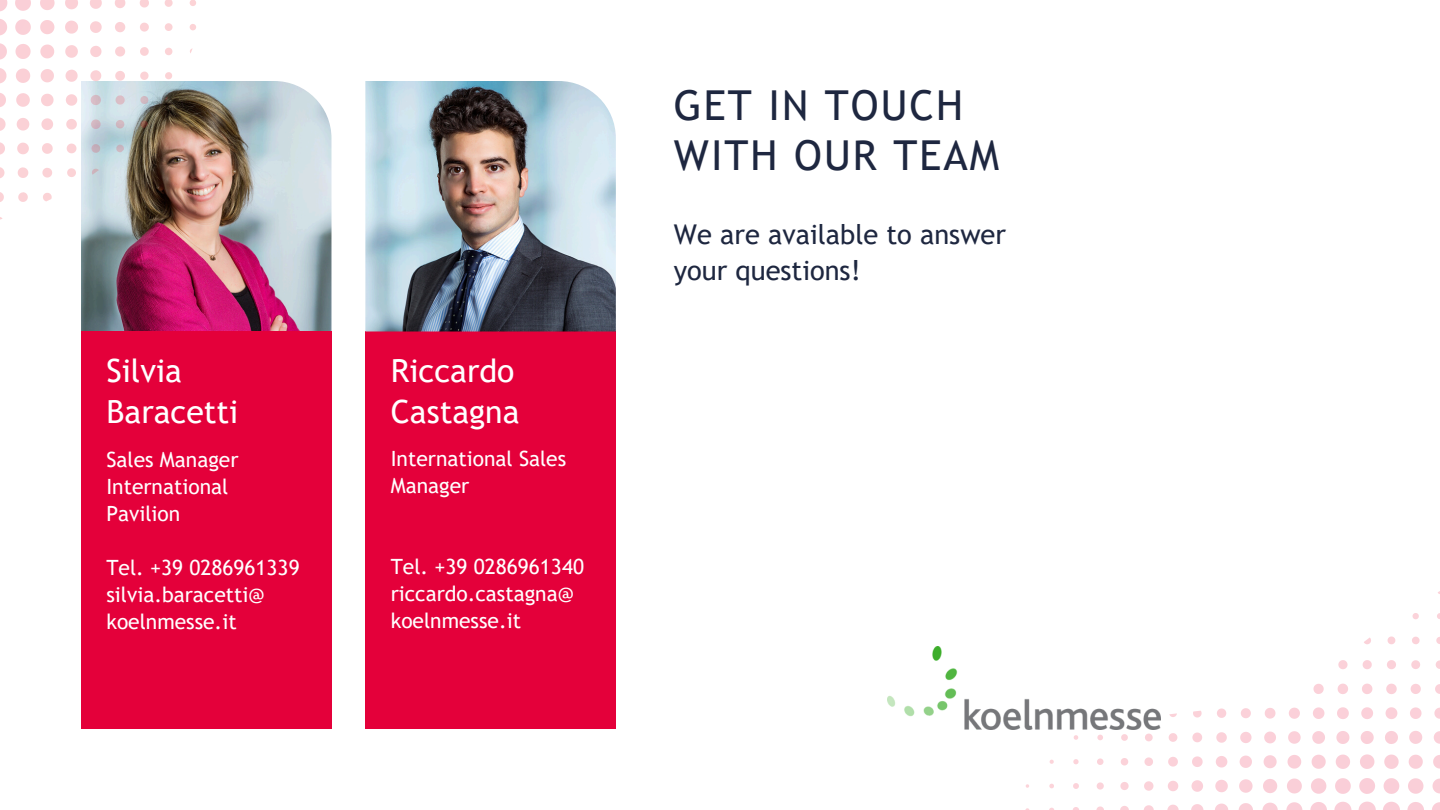
<style>
.page{position:relative;width:1440px;height:810px;background:#fff}
.page>*{position:absolute;margin:0;border:0;box-sizing:border-box;transform-origin:0 0}
.t1{font:41.2px/49.5px "Trebuchet MS";letter-spacing:.05em;color:#1e2740}
.t2{font:32px/41.2px "Trebuchet MS";color:#fff}
.t3{font:27.2px/35.2px "Trebuchet MS";color:#1e2740}
.t4{font:21px/27px "Trebuchet MS";color:#fff}
</style>
<div class="page">
<img style="left:81px;top:81px;width:251px;height:251px">
<div style="left:365px;top:332px;width:251px;height:397px;background:#e4003a"></div>
<svg style="left:0;top:0;width:196px;height:246px"></svg>
<img style="left:365px;top:81px;width:251px;height:251px">
<div style="left:81px;top:332px;width:251px;height:397px;background:#e4003a"></div>
<svg style="left:1008px;top:591px;width:432px;height:219px"></svg>
<img style="left:887px;top:646px;width:273px;height:83px">
<p class="t2" style="left:106px;top:350px;width:133px">Silvia<br>Baracetti</p>
<p class="t4" style="left:106px;top:446px;width:134px">Sales Manager<br>International<br>Pavilion</p>
<p class="t4" style="left:106px;top:554px;width:195px">Tel. +39 0286961339</p>
<h1 class="t4" style="left:106px;top:581px;width:160px">silvia.baracetti@</h1>
<h3 class="t4" style="left:106px;top:608px;width:132px">koelnmesse.it</h3>
<p class="t2" style="left:391px;top:350px;width:130px">Riccardo<br>Castagna</p>
<p class="t4" style="left:391px;top:445px;width:177px">International Sales<br>Manager</p>
<p class="t4" style="left:391px;top:553px;width:195px">Tel. +39 0286961340</p>
<p class="t4" style="left:391px;top:580px;width:185px">riccardo.castagna@</p>
<p class="t4" style="left:391px;top:607px;width:132px">koelnmesse.it</p>
<p class="t1" style="left:674px;top:81px;width:327px">GET IN TOUCH<br>WITH OUR TEAM</p>
<p class="t3" style="left:674px;top:217px;width:334px">We are available to answer your questions!</p>
</div>
